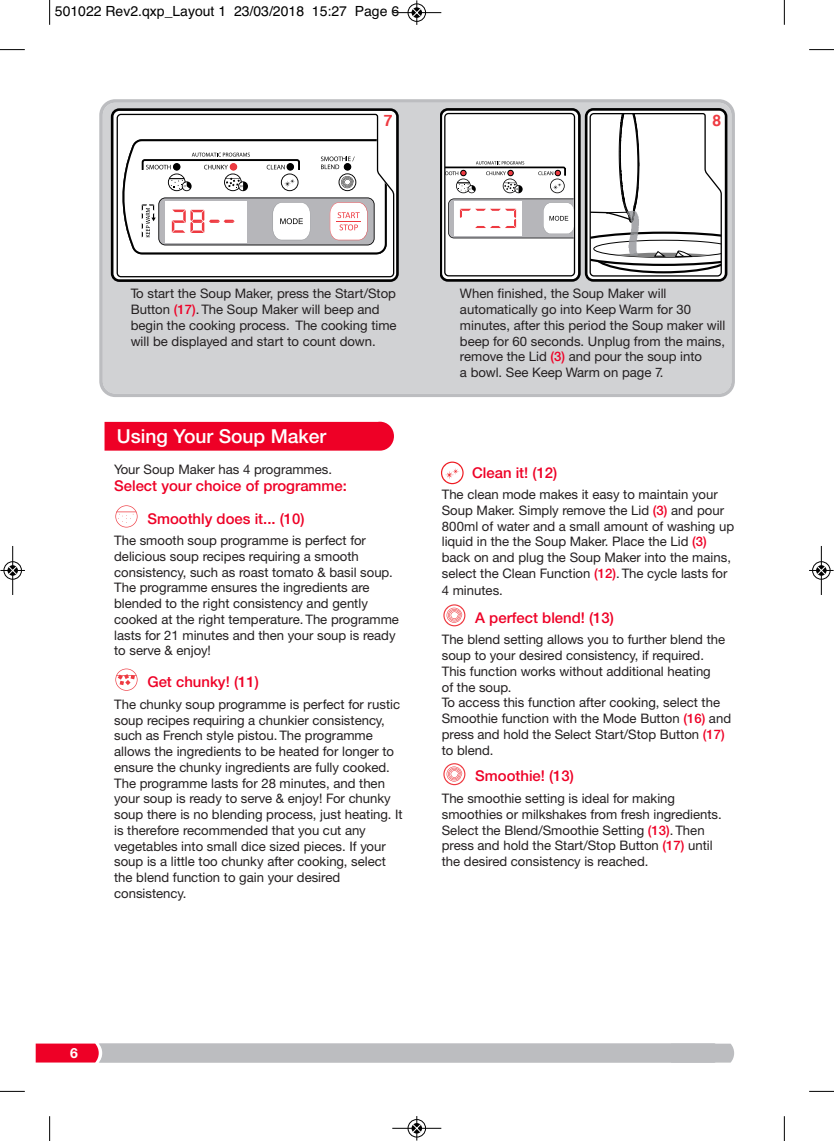
<style>
.page{position:relative;width:834px;height:1141px;background:#fff}
.page>*{position:absolute;margin:0;border:0;box-sizing:border-box;transform-origin:0 0}
.t1{font:500 19.25px "Helvetica Neue";color:#fff}
.t2{font:700 15.75px "Helvetica";color:#ee3a41}
.t3{font:500 14.88px "Helvetica Neue";color:#ee0026}
.t4{font:14px "Helvetica";color:#000}
.t5{font:700 14px "Helvetica Neue CE";color:#fff}
.t6{font:13.12px/15.8px "Helvetica Neue CE";color:#231f20}
.s1{font-family:"Helvetica Neue";font-weight:500;color:#ee0026}
</style>
<div class="page">
<div style="left:99px;top:99px;width:635px;height:298px;background:#d1d2d4"></div>
<svg style="left:36px;top:1043px;width:698px;height:20px;background:#c2afb5"></svg>
<div style="left:104px;top:422px;width:290px;height:29px;background:#ee0026"></div>
<svg style="left:123px;top:513px;width:15px;height:15px"></svg>
<svg style="left:115px;top:505px;width:22px;height:22px"></svg>
<svg style="left:115px;top:669px;width:22px;height:22px"></svg>
<svg style="left:449px;top:461px;width:15px;height:24px"></svg>
<svg style="left:441px;top:462px;width:22px;height:22px"></svg>
<svg style="left:443px;top:604px;width:22px;height:22px"></svg>
<svg style="left:443px;top:763px;width:22px;height:22px"></svg>
<svg style="left:440px;top:108px;width:287px;height:174px"></svg>
<svg style="left:111px;top:108px;width:287px;height:174px"></svg>
<svg style="left:116px;top:113px;width:279px;height:165px"></svg>
<svg style="left:122px;top:139px;width:265px;height:116px"></svg>
<svg style="left:49px;top:0;width:1px;height:25px"></svg>
<svg style="left:0;top:49px;width:25px;height:1px"></svg>
<svg style="left:783px;top:0;width:1px;height:25px"></svg>
<svg style="left:809px;top:49px;width:24px;height:1px"></svg>
<svg style="left:49px;top:1116px;width:1px;height:25px"></svg>
<svg style="left:0;top:1091px;width:25px;height:1px"></svg>
<svg style="left:783px;top:1116px;width:1px;height:25px"></svg>
<svg style="left:809px;top:1091px;width:24px;height:1px"></svg>
<div style="left:407px;top:3px;width:19px;height:19px;border:1px solid #fff;border-radius:50%"></div>
<hr style="left:392px;top:12px;width:49px;height:1px;background:#000">
<div style="left:408px;top:4px;width:17px;height:18px;border:1px solid #000;border-radius:50%"></div>
<svg style="left:412px;top:0;width:9px;height:25px"></svg>
<div style="left:407px;top:1119px;width:19px;height:19px;border:1px solid #fff;border-radius:50%"></div>
<hr style="left:392px;top:1128px;width:49px;height:1px;background:#000">
<div style="left:408px;top:1119px;width:17px;height:18px;border:1px solid #000;border-radius:50%"></div>
<svg style="left:412px;top:1116px;width:9px;height:25px"></svg>
<div style="left:3px;top:561px;width:19px;height:19px;border:1px solid #fff;border-radius:50%"></div>
<hr style="left:12px;top:546px;width:1px;height:49px;background:#000">
<div style="left:4px;top:561px;width:18px;height:18px;border:1px solid #000;border-radius:50%"></div>
<svg style="left:0;top:566px;width:25px;height:9px"></svg>
<div style="left:811px;top:561px;width:19px;height:19px;border:1px solid #fff;border-radius:50%"></div>
<hr style="left:820px;top:546px;width:1px;height:49px;background:#000">
<div style="left:812px;top:561px;width:18px;height:18px;border:1px solid #000;border-radius:50%"></div>
<svg style="left:809px;top:566px;width:24px;height:9px"></svg>
<p class="t4" style="left:55px;top:3px;width:346px">501022 Rev2.qxp_Layout 1 23/03/2018 15:27 Page 6</p>
<p class="t2" style="left:384px;top:114px;width:10px">7</p>
<p class="t2" style="left:712px;top:114px;width:10px">8</p>
<p class="t6" style="left:131px;top:287px;width:267px">To start the Soup Maker, press the Start/Stop Button <span class="s1">(17)</span>. The Soup Maker will beep and begin the cooking process. The cooking time will be displayed and start to count down.</p>
<h1 class="t1" style="left:117px;top:429px;width:211px">Using Your Soup Maker</h1>
<p class="t6" style="left:114px;top:463px;width:219px">Your Soup Maker has 4 programmes.</p>
<p class="t3" style="left:114px;top:480px;width:234px">Select your choice of programme:</p>
<p class="t3" style="left:147px;top:513px;width:159px">Smoothly does it... (10)</p>
<p class="t6" style="left:114px;top:534px;width:286px">The smooth soup programme is perfect for delicious soup recipes requiring a smooth consistency, such as roast tomato &amp; basil soup.<br>The programme ensures the ingredients are blended to the right consistency and gently cooked at the right temperature. The programme lasts for 21 minutes and then your soup is ready to serve &amp; enjoy!</p>
<p class="t3" style="left:147px;top:677px;width:113px">Get chunky! (11)</p>
<p class="t6" style="left:114px;top:698px;width:290px">The chunky soup programme is perfect for rustic soup recipes requiring a chunkier consistency, such as French style pistou. The programme allows the ingredients to be heated for longer to ensure the chunky ingredients are fully cooked.<br>The programme lasts for 28 minutes, and then your soup is ready to serve &amp; enjoy! For chunky soup there is no blending process, just heating. It is therefore recommended that you cut any vegetables into small dice sized pieces. If your soup is a little too chunky after cooking, select the blend function to gain your desired consistency.</p>
<p class="t6" style="left:460px;top:287px;width:267px">When finished, the Soup Maker will automatically go into Keep Warm for 30 minutes, after this period the Soup maker will beep for 60 seconds. Unplug from the mains, remove the Lid <span class="s1">(3)</span> and pour the soup into<br>a bowl. See Keep Warm on page 7.</p>
<p class="t3" style="left:472px;top:467px;width:87px">Clean it! (12)</p>
<p class="t6" style="left:441px;top:488px;width:294px">The clean mode makes it easy to maintain your Soup Maker. Simply remove the Lid <span class="s1">(3)</span> and pour 800ml of water and a small amount of washing up liquid in the the Soup Maker. Place the Lid <span class="s1">(3) </span>back on and plug the Soup Maker into the mains, select the Clean Function <span class="s1">(12)</span>. The cycle lasts for</p>
<p class="t6" style="left:441px;top:584px;width:63px">4 minutes.</p>
<p class="t3" style="left:475px;top:612px;width:140px">A perfect blend! (13)</p>
<p class="t6" style="left:441px;top:633px;width:291px">The blend setting allows you to further blend the soup to your desired consistency, if required.<br>This function works without additional heating<br>of the soup.<br>To access this function after cooking, select the Smoothie function with the Mode Button <span class="s1">(16)</span> and press and hold the Select Start/Stop Button <span class="s1">(17) </span>to blend.</p>
<p class="t3" style="left:475px;top:771px;width:100px">Smoothie! (13)</p>
<p class="t6" style="left:441px;top:792px;width:281px">The smoothie setting is ideal for making smoothies or milkshakes from fresh ingredients.<br>Select the Blend/Smoothie Setting <span class="s1">(13)</span>. Then press and hold the Start/Stop Button <span class="s1">(17)</span> until the desired consistency is reached.</p>
<p class="t5" style="left:70px;top:1048px;width:9px">6</p>
</div>
